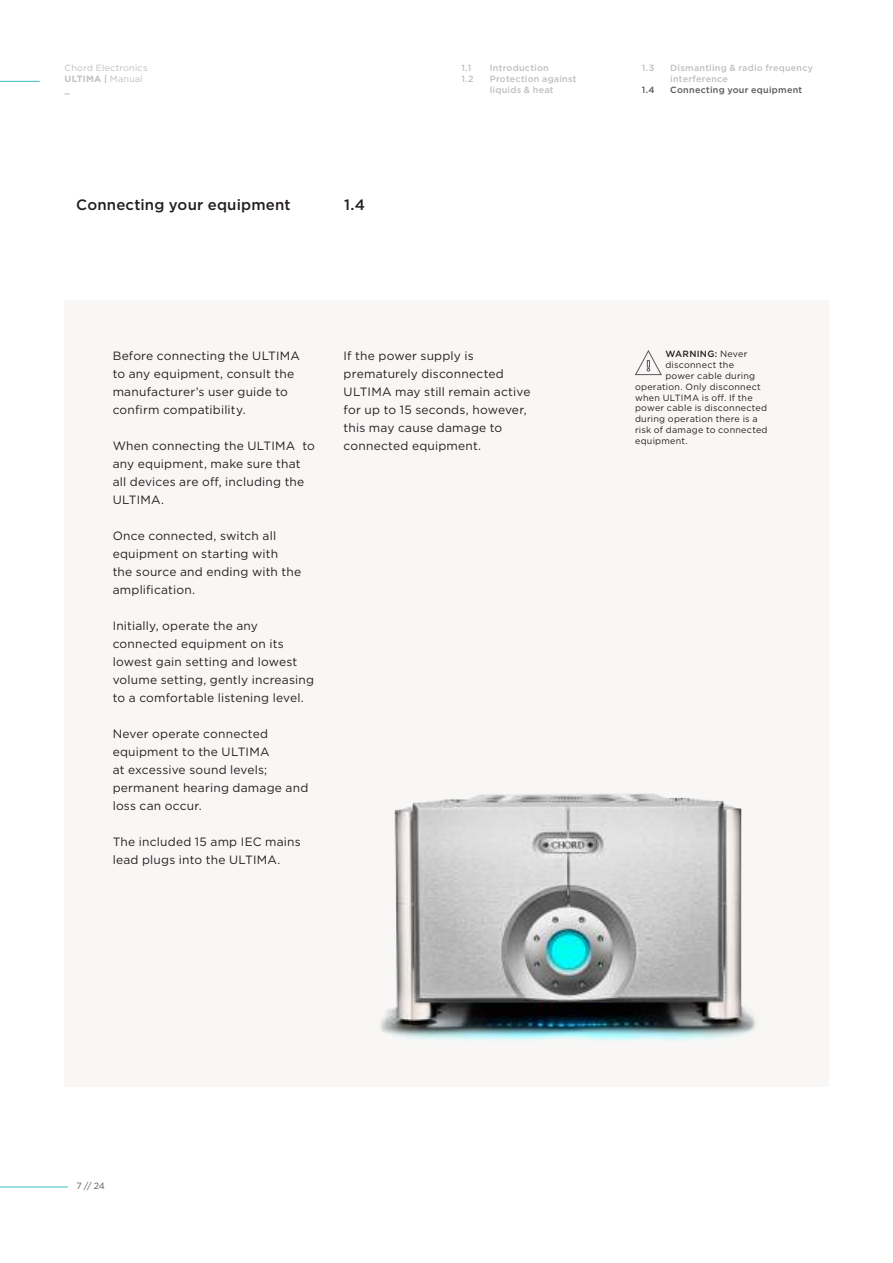
<style>
.page{position:relative;width:893px;height:1263px;background:#fff}
.page>*{position:absolute;margin:0;border:0;box-sizing:border-box;transform-origin:0 0}
.t1{font:500 15px "Gotham";letter-spacing:.01em;color:#241f1f}
.t2{font:12px/18px "Gotham";letter-spacing:.015em;color:#241f1f}
.t3{font:9px "Gotham";letter-spacing:.025em;color:#241f1f}
.t4{font:500 9px/10.8px "Gotham";letter-spacing:.025em;color:#c0bfc1}
.t5{font:9px/10.8px "Gotham";letter-spacing:.025em;color:#c0bfc1}
.t6{font:500 9px "Gotham";letter-spacing:.03em;color:#5a5758}
.t7{font:500 9px "Gotham";letter-spacing:.035em;color:#241f1f}
.t8{font:9px "Gotham";color:#5a5758}
.s1{font-weight:700}
.s2{font-weight:400}
</style>
<div class="page">
<hr style="left:0;top:81px;width:40px;height:1px;background:#39c0ba">
<div style="left:64px;top:300px;width:765px;height:787px;background:#f8f7f6"></div>
<svg style="left:635px;top:350px;width:27px;height:25px"></svg>
<img style="left:380px;top:793px;width:376px;height:248px">
<hr style="left:0;top:1186px;width:68px;height:1px;background:#39c0ba">
<p class="t5" style="left:65px;top:62px;width:84px">Chord Electronics<br><span class="s1">ULTIMA |</span> Manual <span class="s1">_</span></p>
<p class="t4" style="left:461px;top:62px;width:12px">1.1</p>
<p class="t4" style="left:490px;top:62px;width:60px">Introduction</p>
<p class="t4" style="left:461px;top:73px;width:14px">1.2</p>
<p class="t4" style="left:490px;top:73px;width:88px">Protection against liquids &amp; heat</p>
<p class="t4" style="left:642px;top:62px;width:14px">1.3</p>
<p class="t4" style="left:670px;top:62px;width:144px">Dismantling &amp; radio frequency interference</p>
<p class="t6" style="left:642px;top:84px;width:14px">1.4</p>
<p class="t6" style="left:670px;top:84px;width:133px">Connecting your equipment</p>
<p class="t1" style="left:76px;top:194px;width:216px">Connecting your equipment</p>
<p class="t1" style="left:344px;top:194px;width:22px">1.4</p>
<p class="t2" style="left:113px;top:346px;width:189px">Before connecting the ULTIMA to any equipment, consult the manufacturer’s user guide to confirm compatibility.</p>
<p class="t2" style="left:113px;top:436px;width:204px">When connecting the ULTIMA to any equipment, make sure that all devices are off, including the<br>ULTIMA.</p>
<p class="t2" style="left:113px;top:526px;width:190px">Once connected, switch all equipment on starting with<br>the source and ending with the amplification.</p>
<p class="t2" style="left:113px;top:616px;width:203px">Initially, operate the any connected equipment on its lowest gain setting and lowest volume setting, gently increasing to a comfortable listening level.</p>
<p class="t2" style="left:113px;top:724px;width:197px">Never operate connected equipment to the ULTIMA<br>at excessive sound levels; permanent hearing damage and loss can occur.</p>
<p class="t2" style="left:113px;top:832px;width:190px">The included 15 amp IEC mains lead plugs into the ULTIMA.</p>
<p class="t2" style="left:344px;top:346px;width:188px">If the power supply is prematurely disconnected<br>ULTIMA may still remain active for up to 15 seconds, however, this may cause damage to connected equipment.</p>
<p class="t7" style="left:665px;top:348px;width:83px">WARNING: <span class="s2">Never</span></p>
<p class="t3" style="left:665px;top:359px;width:70px">disconnect the</p>
<p class="t3" style="left:665px;top:370px;width:91px">power cable during</p>
<p class="t3" style="left:635px;top:381px;width:127px">operation. Only disconnect</p>
<p class="t3" style="left:635px;top:392px;width:119px">when ULTIMA is off. If the</p>
<p class="t3" style="left:635px;top:402px;width:134px">power cable is disconnected</p>
<p class="t3" style="left:635px;top:413px;width:124px">during operation there is a</p>
<p class="t3" style="left:635px;top:424px;width:134px">risk of damage to connected</p>
<p class="t3" style="left:635px;top:435px;width:54px">equipment.</p>
<p class="t8" style="left:76px;top:1180px;width:30px">7 // 24</p>
</div>
